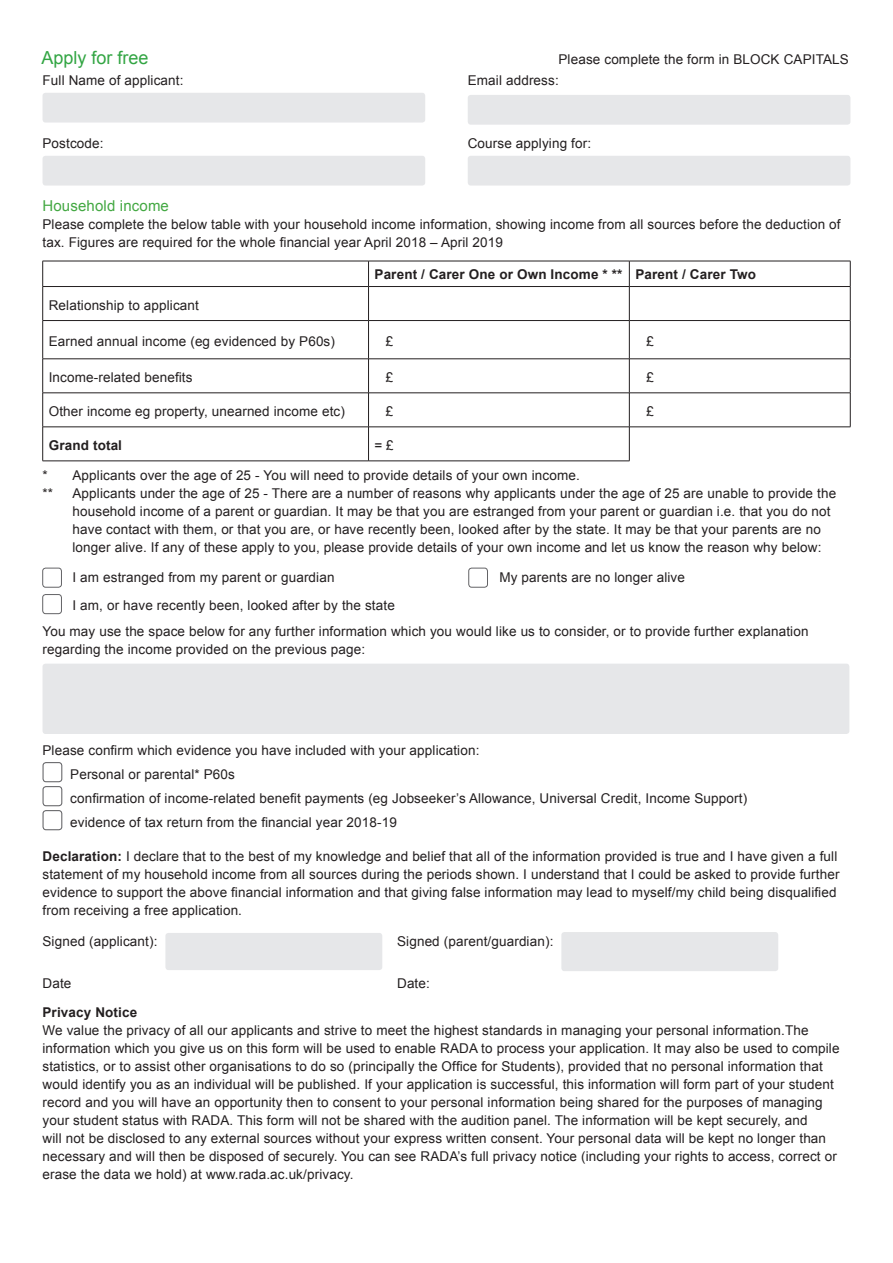
<style>
.page{position:relative;width:893px;height:1263px;background:#fff}
.page>*{position:absolute;margin:0;border:0;box-sizing:border-box;transform-origin:0 0}
.t1{font:18px "Arial";color:#32a543}
.Title_1{font:15px "Arial";letter-spacing:.01em;color:#43a842}
.Body{font:13.5px/18px "Arial";letter-spacing:.01em;color:#231f20}
.Body-2{font:700 13.5px "Arial";letter-spacing:.01em;color:#231f20}
.s1{font-weight:700}
</style>
<div class="page">
<div style="left:43px;top:93px;width:382px;height:30px;background:#e6e7e9;border-radius:3px"></div>
<div style="left:43px;top:156px;width:382px;height:30px;background:#e6e7e9;border-radius:3px"></div>
<div style="left:468px;top:95px;width:382px;height:30px;background:#e6e7e9;border-radius:3px"></div>
<div style="left:468px;top:156px;width:382px;height:30px;background:#e6e7e9;border-radius:3px"></div>
<hr style="left:43px;top:320px;width:325px;height:1px;background:#231f20">
<hr style="left:369px;top:320px;width:260px;height:1px;background:#231f20">
<hr style="left:629px;top:320px;width:221px;height:1px;background:#231f20">
<hr style="left:43px;top:261px;width:326px;height:1px;background:#231f20">
<svg style="left:42px;top:261px;width:1px;height:25px"></svg>
<hr style="left:369px;top:261px;width:260px;height:1px;background:#231f20">
<svg style="left:368px;top:261px;width:1px;height:25px"></svg>
<hr style="left:629px;top:261px;width:221px;height:1px;background:#231f20">
<svg style="left:629px;top:261px;width:1px;height:25px"></svg>
<svg style="left:850px;top:261px;width:1px;height:25px"></svg>
<hr style="left:43px;top:286px;width:326px;height:1px;background:#231f20">
<hr style="left:369px;top:286px;width:260px;height:1px;background:#231f20">
<hr style="left:629px;top:286px;width:221px;height:1px;background:#231f20">
<hr style="left:42px;top:287px;width:1px;height:34px;background:#231f20">
<hr style="left:368px;top:287px;width:1px;height:34px;background:#231f20">
<hr style="left:629px;top:287px;width:1px;height:34px;background:#231f20">
<hr style="left:850px;top:287px;width:1px;height:34px;background:#231f20">
<hr style="left:42px;top:321px;width:1px;height:38px;background:#231f20">
<hr style="left:368px;top:321px;width:1px;height:38px;background:#231f20">
<hr style="left:629px;top:321px;width:1px;height:38px;background:#231f20">
<hr style="left:850px;top:321px;width:1px;height:38px;background:#231f20">
<hr style="left:43px;top:359px;width:326px;height:1px;background:#231f20">
<hr style="left:42px;top:359px;width:1px;height:34px;background:#231f20">
<hr style="left:369px;top:359px;width:260px;height:1px;background:#231f20">
<hr style="left:368px;top:359px;width:1px;height:34px;background:#231f20">
<hr style="left:629px;top:359px;width:221px;height:1px;background:#231f20">
<hr style="left:629px;top:359px;width:1px;height:34px;background:#231f20">
<hr style="left:850px;top:359px;width:1px;height:34px;background:#231f20">
<hr style="left:43px;top:393px;width:326px;height:1px;background:#231f20">
<hr style="left:42px;top:393px;width:1px;height:34px;background:#231f20">
<hr style="left:369px;top:393px;width:260px;height:1px;background:#231f20">
<hr style="left:368px;top:393px;width:1px;height:34px;background:#231f20">
<hr style="left:850px;top:393px;width:1px;height:34px;background:#231f20">
<hr style="left:43px;top:427px;width:326px;height:1px;background:#231f20">
<hr style="left:42px;top:427px;width:1px;height:34px;background:#231f20">
<hr style="left:43px;top:461px;width:326px;height:1px;background:#231f20">
<hr style="left:629px;top:393px;width:221px;height:1px;background:#231f20">
<hr style="left:629px;top:393px;width:1px;height:34px;background:#231f20">
<hr style="left:629px;top:427px;width:221px;height:1px;background:#231f20">
<hr style="left:369px;top:427px;width:260px;height:1px;background:#231f20">
<hr style="left:368px;top:427px;width:1px;height:34px;background:#231f20">
<hr style="left:629px;top:427px;width:1px;height:34px;background:#231f20">
<hr style="left:369px;top:461px;width:260px;height:1px;background:#231f20">
<div style="left:43px;top:568px;width:19px;height:19px;border:1px solid #636366;border-radius:3px"></div>
<div style="left:469px;top:568px;width:19px;height:19px;border:1px solid #636366;border-radius:3px"></div>
<div style="left:43px;top:594px;width:19px;height:20px;border:1px solid #636366;border-radius:3px"></div>
<div style="left:165px;top:933px;width:217px;height:37px;background:#e6e7e9;border-radius:3px"></div>
<div style="left:561px;top:932px;width:217px;height:39px;background:#e6e7e9;border-radius:3px"></div>
<div style="left:43px;top:664px;width:806px;height:70px;background:#e6e7e9;border-radius:3px"></div>
<div style="left:43px;top:762px;width:19px;height:20px;border:1px solid #636366;border-radius:3px"></div>
<div style="left:43px;top:786px;width:19px;height:20px;border:1px solid #636366;border-radius:3px"></div>
<div style="left:43px;top:810px;width:19px;height:20px;border:1px solid #636366;border-radius:3px"></div>
<p class="t1" style="left:42px;top:46px;width:109px">Apply for free</p>
<p class="Body" style="left:43px;top:71px;width:143px">Full Name of applicant:</p>
<p class="Body" style="left:43px;top:134px;width:63px">Postcode:</p>
<p class="Body" style="left:558px;top:50px;width:292px">Please complete the form in BLOCK CAPITALS</p>
<p class="Body" style="left:468px;top:71px;width:93px">Email address:</p>
<p class="Body" style="left:468px;top:134px;width:125px">Course applying for:</p>
<p class="Title_1" style="left:43px;top:195px;width:128px">Household income</p>
<p class="Body" style="left:43px;top:215px;width:800px">Please complete the below table with your household income information, showing income from all sources before the deduction of tax. Figures are required for the whole financial year April 2018 – April 2019</p>
<p class="Body-2" style="left:375px;top:265px;width:249px">Parent / Carer One or Own Income * **</p>
<p class="Body-2" style="left:635px;top:265px;width:122px">Parent / Carer Two</p>
<p class="Body" style="left:49px;top:296px;width:152px">Relationship to applicant</p>
<p class="Body" style="left:49px;top:332px;width:288px">Earned annual income (eg evidenced by P60s)</p>
<p class="Body" style="left:386px;top:332px;width:9px">£</p>
<p class="Body" style="left:647px;top:332px;width:9px">£</p>
<p class="Body" style="left:49px;top:368px;width:145px">Income-related benefits</p>
<p class="Body" style="left:386px;top:368px;width:9px">£</p>
<p class="Body" style="left:647px;top:368px;width:9px">£</p>
<p class="Body" style="left:49px;top:402px;width:298px">Other income eg property, unearned income etc)</p>
<p class="Body" style="left:386px;top:402px;width:9px">£</p>
<p class="Body" style="left:647px;top:402px;width:9px">£</p>
<p class="Body-2" style="left:49px;top:436px;width:75px">Grand total</p>
<p class="Body" style="left:375px;top:436px;width:21px">= £</p>
<p class="Body" style="left:43px;top:466px;width:539px">* Applicants over the age of 25 - You will need to provide details of your own income.</p>
<p class="Body" style="left:43px;top:484px;width:12px">**</p>
<p class="Body" style="left:73px;top:484px;width:765px">Applicants under the age of 25 - There are a number of reasons why applicants under the age of 25 are unable to provide the household income of a parent or guardian. It may be that you are estranged from your parent or guardian i.e. that you do not have contact with them, or that you are, or have recently been, looked after by the state. It may be that your parents are no longer alive. If any of these apply to you, please provide details of your own income and let us know the reason why below:</p>
<p class="Body" style="left:73px;top:568px;width:264px">I am estranged from my parent or guardian</p>
<p class="Body" style="left:499px;top:568px;width:187px">My parents are no longer alive</p>
<p class="Body" style="left:73px;top:596px;width:324px">I am, or have recently been, looked after by the state</p>
<p class="Body" style="left:43px;top:622px;width:767px">You may use the space below for any further information which you would like us to consider, or to provide further explanation regarding the income provided on the previous page:</p>
<p class="Body" style="left:43px;top:741px;width:438px">Please confirm which evidence you have included with your application:</p>
<p class="Body" style="left:70px;top:765px;width:166px">Personal or parental* P60s</p>
<p class="Body" style="left:70px;top:789px;width:678px">confirmation of income-related benefit payments (eg Jobseeker’s Allowance, Universal Credit, Income Support)</p>
<p class="Body" style="left:70px;top:813px;width:328px">evidence of tax return from the financial year 2018-19</p>
<p class="Body" style="left:43px;top:848px;width:798px"><span class="s1">Declaration:</span> I declare that to the best of my knowledge and belief that all of the information provided is true and I have given a full statement of my household income from all sources during the periods shown. I understand that I could be asked to provide further evidence to support the above financial information and that giving false information may lead to myself/my child being disqualified from receiving a free application.</p>
<p class="Body" style="left:43px;top:932px;width:116px">Signed (applicant):</p>
<p class="Body" style="left:43px;top:974px;width:30px">Date</p>
<p class="Body" style="left:397px;top:932px;width:158px">Signed (parent/guardian):</p>
<p class="Body" style="left:397px;top:974px;width:34px">Date:</p>
<p class="Body-2" style="left:43px;top:1003px;width:96px">Privacy Notice</p>
<p class="Body" style="left:43px;top:1022px;width:798px">We value the privacy of all our applicants and strive to meet the highest standards in managing your personal information.The information which you give us on this form will be used to enable RADA to process your application. It may also be used to compile statistics, or to assist other organisations to do so (principally the Office for Students), provided that no personal information that would identify you as an individual will be published. If your application is successful, this information will form part of your student record and you will have an opportunity then to consent to your personal information being shared for the purposes of managing your student status with RADA. This form will not be shared with the audition panel. The information will be kept securely, and<br>will not be disclosed to any external sources without your express written consent. Your personal data will be kept no longer than necessary and will then be disposed of securely. You can see RADA’s full privacy notice (including your rights to access, correct or erase the data we hold) at www.rada.ac.uk/privacy.</p>
</div>
